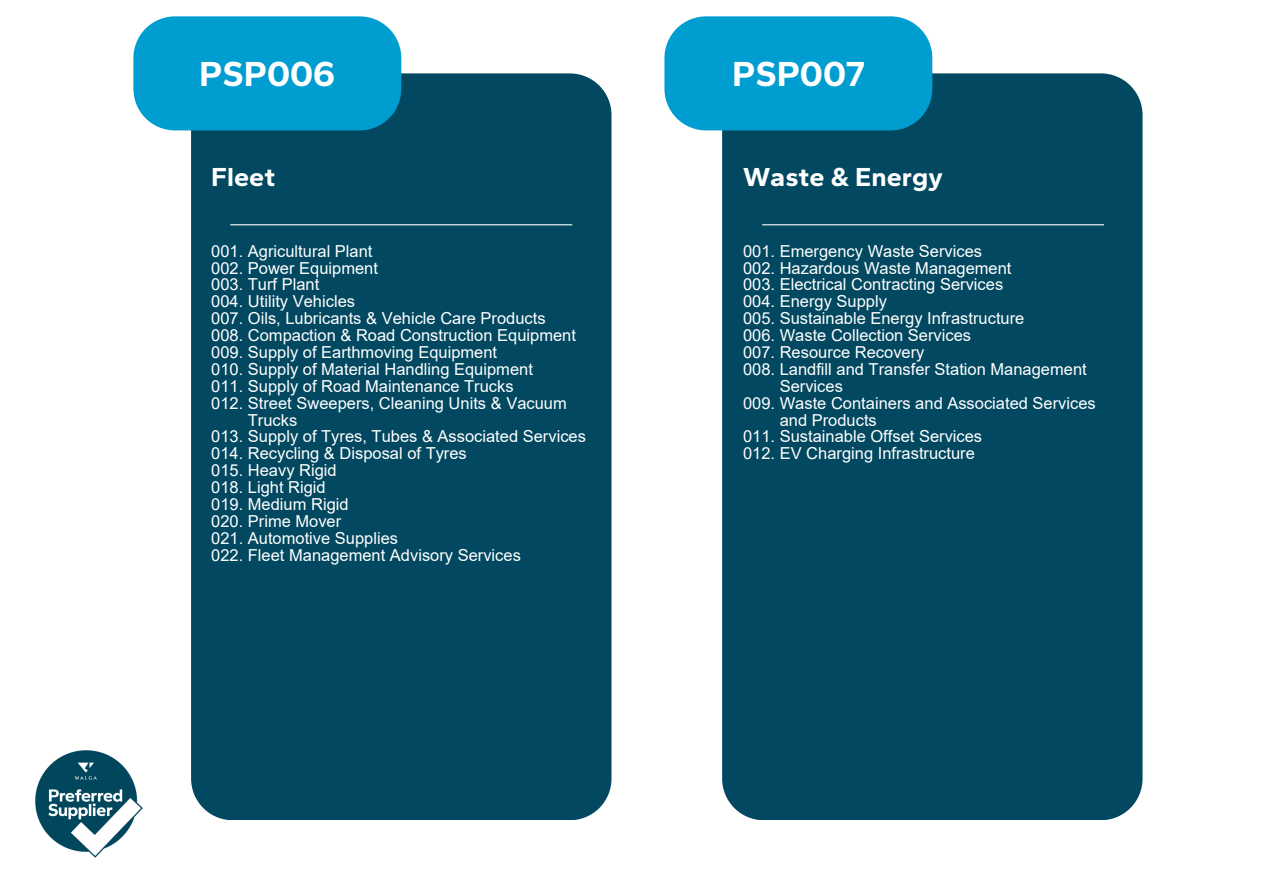
<style>
.page{position:relative;width:1263px;height:894px;background:#fff}
.page>*{position:absolute;margin:0;border:0;box-sizing:border-box;transform-origin:0 0}
.t1{font:700 36px "Gantari";color:#fff}
.t2{font:700 27px "Gantari";color:#fff}
.t3{font:16.5px/16.8px "Arial";color:#fff}
</style>
<div class="page">
<img style="left:36px;top:750px;width:107px;height:107px">
<div style="left:191px;top:73px;width:420px;height:746px;background:#014860"></div>
<div style="left:722px;top:73px;width:420px;height:746px;background:#014860"></div>
<div style="left:133px;top:16px;width:268px;height:114px;background:#009dd1"></div>
<div style="left:664px;top:16px;width:268px;height:114px;background:#009dd1"></div>
<hr style="left:230px;top:224px;width:342px;height:1px;background:#fff">
<hr style="left:762px;top:224px;width:342px;height:1px;background:#fff">
<h2 class="t1" style="left:199px;top:52px;width:138px">PSP006</h2>
<p class="t1" style="left:732px;top:52px;width:134px">PSP007</p>
<p class="t2" style="left:211px;top:161px;width:66px">Fleet</p>
<p class="t3" style="left:211px;top:242px;width:163px">001. Agricultural Plant</p>
<p class="t3" style="left:211px;top:259px;width:168px">002. Power Equipment</p>
<p class="t3" style="left:211px;top:276px;width:110px">003. Turf Plant</p>
<p class="t3" style="left:211px;top:293px;width:145px">004. Utility Vehicles</p>
<p class="t3" style="left:211px;top:310px;width:336px">007. Oils, Lubricants &amp; Vehicle Care Products</p>
<p class="t3" style="left:211px;top:327px;width:366px">008. Compaction &amp; Road Construction Equipment<br>009. Supply of Earthmoving Equipment</p>
<p class="t3" style="left:211px;top:360px;width:323px">010. Supply of Material Handling Equipment</p>
<p class="t3" style="left:211px;top:377px;width:304px">011. Supply of Road Maintenance Trucks</p>
<p class="t3" style="left:248px;top:394px;width:320px;text-indent:-37px">012. Street Sweepers, Cleaning Units &amp; Vacuum<br>Trucks</p>
<p class="t3" style="left:211px;top:428px;width:376px">013. Supply of Tyres, Tubes &amp; Associated Services<br>014. Recycling &amp; Disposal of Tyres</p>
<p class="t3" style="left:211px;top:462px;width:127px">015. Heavy Rigid</p>
<p class="t3" style="left:211px;top:479px;width:116px">018. Light Rigid</p>
<p class="t3" style="left:211px;top:495px;width:139px">019. Medium Rigid</p>
<p class="t3" style="left:211px;top:512px;width:132px">020. Prime Mover</p>
<p class="t3" style="left:211px;top:529px;width:188px">021. Automotive Supplies</p>
<h1 class="t3" style="left:211px;top:546px;width:311px">022. Fleet Management Advisory Services</h1>
<h2 class="t2" style="left:743px;top:161px;width:201px">Waste &amp; Energy</h2>
<p class="t3" style="left:743px;top:242px;width:241px">001. Emergency Waste Services</p>
<p class="t3" style="left:743px;top:259px;width:270px">002. Hazardous Waste Management</p>
<p class="t3" style="left:743px;top:276px;width:262px">003. Electrical Contracting Services</p>
<p class="t3" style="left:743px;top:293px;width:145px">004. Energy Supply</p>
<p class="t3" style="left:743px;top:310px;width:283px">005. Sustainable Energy Infrastructure</p>
<p class="t3" style="left:743px;top:327px;width:230px">006. Waste Collection Services</p>
<p class="t3" style="left:743px;top:344px;width:183px">007. Resource Recovery</p>
<p class="t3" style="left:780px;top:360px;width:309px;text-indent:-37px">008. Landfill and Transfer Station Management<br>Services</p>
<p class="t3" style="left:780px;top:394px;width:318px;text-indent:-37px">009. Waste Containers and Associated Services and Products</p>
<p class="t3" style="left:743px;top:428px;width:241px">011. Sustainable Offset Services</p>
<p class="t3" style="left:743px;top:445px;width:233px">012. EV Charging Infrastructure</p>
</div>
